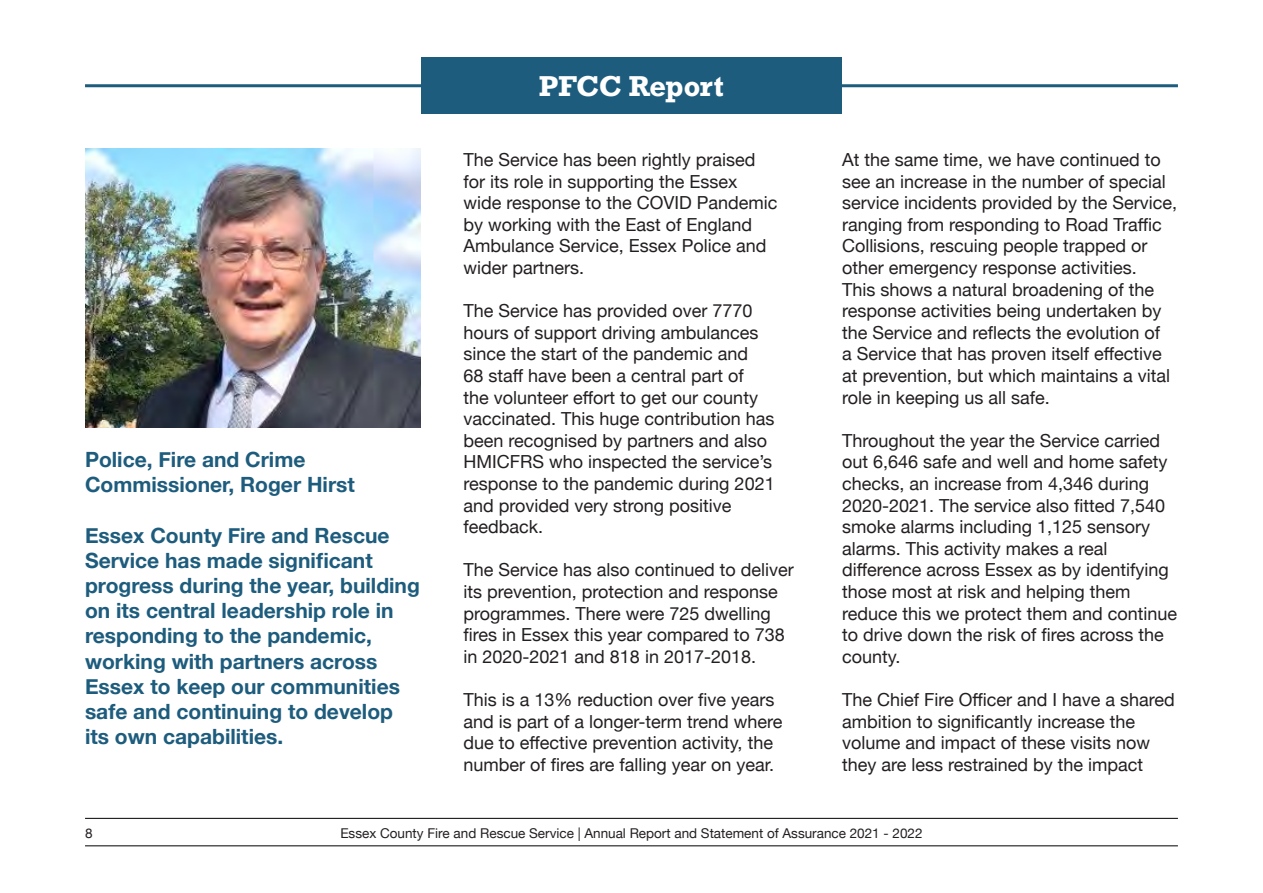
<style>
.page{position:relative;width:1263px;height:893px;background:#fff}
.page>*{position:absolute;margin:0;border:0;box-sizing:border-box;transform-origin:0 0}
.Main_header{font:700 27px "Rockwell";letter-spacing:-.015em;color:#fff}
.Main_header-2{font:700 21px/25.2px "Helvetica Neue";color:#1d5c7d}
.Main_header-3{font:18px/21.6px "Helvetica Neue";color:#231f20}
.t1{font:13.5px "Helvetica Neue";color:#231f20}
</style>
<div class="page">
<hr style="left:85px;top:818px;width:1093px;height:1px;background:#000">
<hr style="left:85px;top:845px;width:1093px;height:1px;background:#000">
<hr style="left:85px;top:84px;width:1093px;height:3px;background:#1d5c7d">
<div style="left:421px;top:57px;width:421px;height:57px;background:#1d5c7d"></div>
<img style="left:85px;top:149px;width:336px;height:278px">
<p class="Main_header-2" style="left:85px;top:447px;width:271px">Police, Fire and Crime<br>Commissioner, Roger Hirst</p>
<p class="Main_header-2" style="left:85px;top:523px;width:336px">Essex County Fire and Rescue<br>Service has made significant progress during the year, building on its central leadership role in responding to the pandemic, working with partners across<br>Essex to keep our communities safe and continuing to develop its own capabilities.</p>
<p class="Main_header" style="left:539px;top:69px;width:187px">PFCC Report</p>
<p class="Main_header-3" style="left:463px;top:150px;width:316px">The Service has been rightly praised for its role in supporting the Essex wide response to the COVID Pandemic by working with the East of England<br>Ambulance Service, Essex Police and wider partners.</p>
<p class="Main_header-3" style="left:463px;top:301px;width:313px">The Service has provided over 7770 hours of support driving ambulances since the start of the pandemic and<br>68 staff have been a central part of<br>the volunteer effort to get our county vaccinated. This huge contribution has been recognised by partners and also HMICFRS who inspected the service’s response to the pandemic during 2021 and provided very strong positive feedback.</p>
<p class="Main_header-3" style="left:463px;top:560px;width:332px">The Service has also continued to deliver its prevention, protection and response programmes. There were 725 dwelling fires in Essex this year compared to 738 in 2020-2021 and 818 in 2017-2018.</p>
<p class="Main_header-3" style="left:463px;top:690px;width:321px">This is a 13% reduction over five years and is part of a longer-term trend where due to effective prevention activity, the number of fires are falling year on year.</p>
<p class="Main_header-3" style="left:842px;top:150px;width:337px">At the same time, we have continued to see an increase in the number of special service incidents provided by the Service, ranging from responding to Road Traffic Collisions, rescuing people trapped or other emergency response activities.<br>This shows a natural broadening of the response activities being undertaken by the Service and reflects the evolution of<br>a Service that has proven itself effective at prevention, but which maintains a vital role in keeping us all safe.</p>
<p class="Main_header-3" style="left:842px;top:431px;width:337px">Throughout the year the Service carried out 6,646 safe and well and home safety checks, an increase from 4,346 during 2020-2021. The service also fitted 7,540 smoke alarms including 1,125 sensory alarms. This activity makes a real difference across Essex as by identifying those most at risk and helping them reduce this we protect them and continue to drive down the risk of fires across the county.</p>
<p class="Main_header-3" style="left:842px;top:690px;width:334px">The Chief Fire Officer and I have a shared ambition to significantly increase the volume and impact of these visits now they are less restrained by the impact</p>
<p class="t1" style="left:85px;top:823px;width:9px">8</p>
<p class="t1" style="left:340px;top:823px;width:584px">Essex County Fire and Rescue Service | Annual Report and Statement of Assurance 2021 - 2022</p>
</div>
